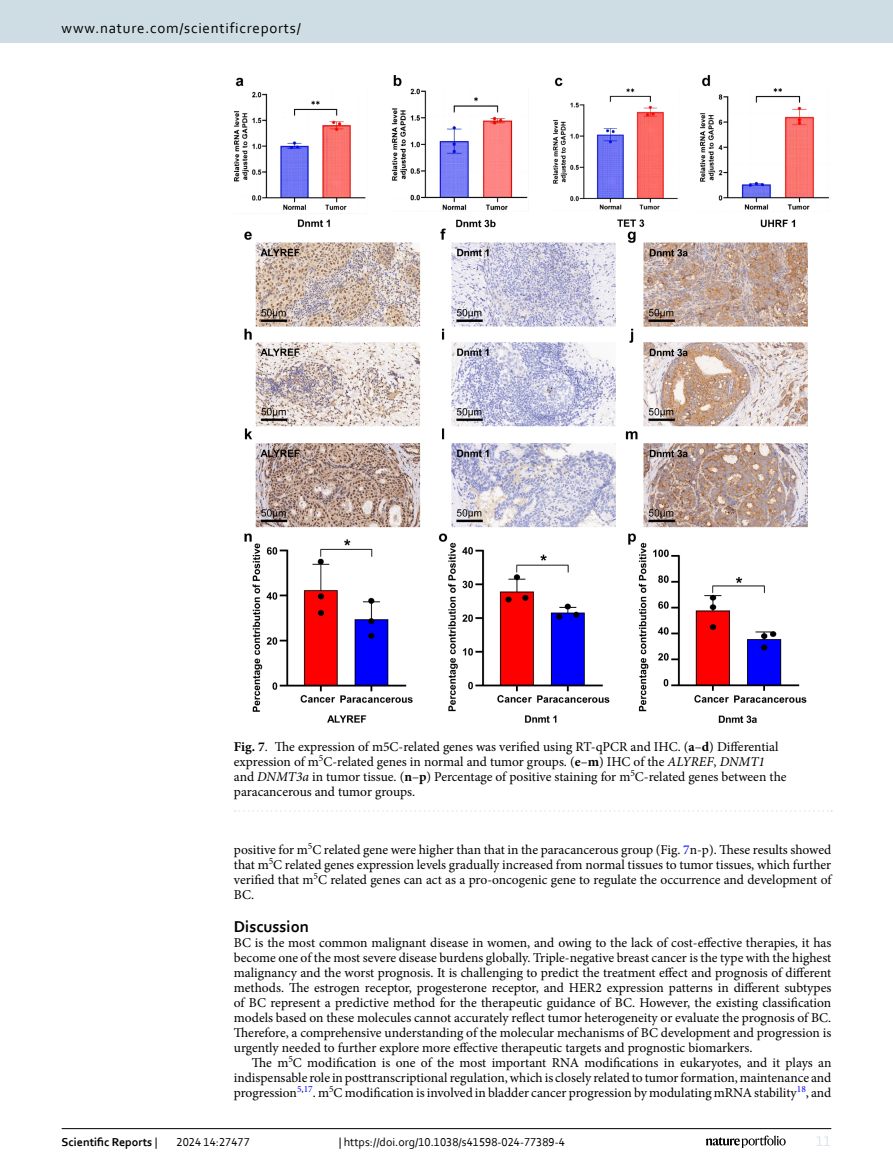
<style>
.page{position:relative;width:893px;height:1174px;background:#fff}
.page>*{position:absolute;margin:0;border:0;box-sizing:border-box;transform-origin:0 0}
.Head_1{font:700 16.5px "Corbel";color:#000}
.t1{font:15px "Corbel";letter-spacing:.05em;color:#000}
.t2{font:15px "Corbel";color:#d9e4eb}
.Body_Text{font:13.5px/15px "Minion Pro";color:#000;text-align:justify}
.Body_Text_Indent{font:13.5px/15px "Minion Pro";color:#000;text-align:justify}
.Figure_Caption{font:13.5px/15px "Minion Pro";letter-spacing:-.005em;color:#000}
.t3{font:12px "Corbel";color:#000}
.t4{font:700 12px "Corbel";color:#000}
.s1{font-weight:700}
.s2{font-style:italic}
.s3{color:#00f}
.s4{font-weight:400}
</style>
<div class="page">
<img style="left:234px;top:76px;width:595px;height:647px">
<svg style="left:235px;top:810px;width:597px;height:1px"></svg>
<hr style="left:62px;top:1128px;width:769px;height:1px;background:#000">
<svg style="left:706px;top:1135px;width:80px;height:12px"></svg>
<div style="left:0;top:0;width:893px;height:43px;background:#cedde4"></div>
<p class="t1" style="left:62px;top:18px;width:241px">www.nature.com/scientificreports/</p>
<p class="Figure_Caption" style="left:234px;top:739px;width:554px"><span class="s1">Fig. 7</span>. The expression of m5C-related genes was verified using RT-qPCR and IHC. (<span class="s1">a</span>–<span class="s1">d</span>) Differential expression of m<sup>5</sup>C-related genes in normal and tumor groups. (<span class="s1">e</span>–<span class="s1">m</span>) IHC of the <span class="s2">ALYREF</span>, <span class="s2">DNMT1 </span>and <span class="s2">DNMT3a</span> in tumor tissue. (<span class="s1">n</span>–<span class="s1">p</span>) Percentage of positive staining for m<sup>5</sup>C-related genes between the paracancerous and tumor groups.</p>
<p class="Body_Text" style="left:234px;top:842px;width:599px">positive for m<sup>5</sup>C related gene were higher than that in the paracancerous group (Fig. <span class="s3">7</span>n-p). These results showed that m<sup>5</sup>C related genes expression levels gradually increased from normal tissues to tumor tissues, which further verified that m<sup>5</sup>C related genes can act as a pro-oncogenic gene to regulate the occurrence and development of BC.</p>
<p class="Head_1" style="left:234px;top:916px;width:77px">Discussion</p>
<p class="Body_Text" style="left:234px;top:935px;width:599px">BC is the most common malignant disease in women, and owing to the lack of cost-effective therapies, it has become one of the most severe disease burdens globally. Triple-negative breast cancer is the type with the highest malignancy and the worst prognosis. It is challenging to predict the treatment effect and prognosis of different methods. The estrogen receptor, progesterone receptor, and HER2 expression patterns in different subtypes of BC represent a predictive method for the therapeutic guidance of BC. However, the existing classification models based on these molecules cannot accurately reflect tumor heterogeneity or evaluate the prognosis of BC.<br>Therefore, a comprehensive understanding of the molecular mechanisms of BC development and progression is urgently needed to further explore more effective therapeutic targets and prognostic biomarkers.</p>
<p class="Body_Text_Indent" style="left:234px;top:1055px;width:599px;text-indent:18px">The m<sup>5</sup>C modification is one of the most important RNA modifications in eukaryotes, and it plays an indispensable role in posttranscriptional regulation, which is closely related to tumor formation, maintenance and progression<sup>5</sup><sup>,</sup><sup>17</sup>. m<sup>5</sup>C modification is involved in bladder cancer progression by modulating mRNA stability<sup>18</sup>, and</p>
<p class="t4" style="left:62px;top:1134px;width:97px">Scientific Reports <span class="s4">|</span></p>
<p class="t3" style="left:177px;top:1134px;width:75px">2024 14:27477</p>
<p class="t3" style="left:339px;top:1134px;width:228px">| https://doi.org/10.1038/s41598-024-77389-4</p>
<p class="t2" style="left:816px;top:1132px;width:17px">11</p>
</div>
